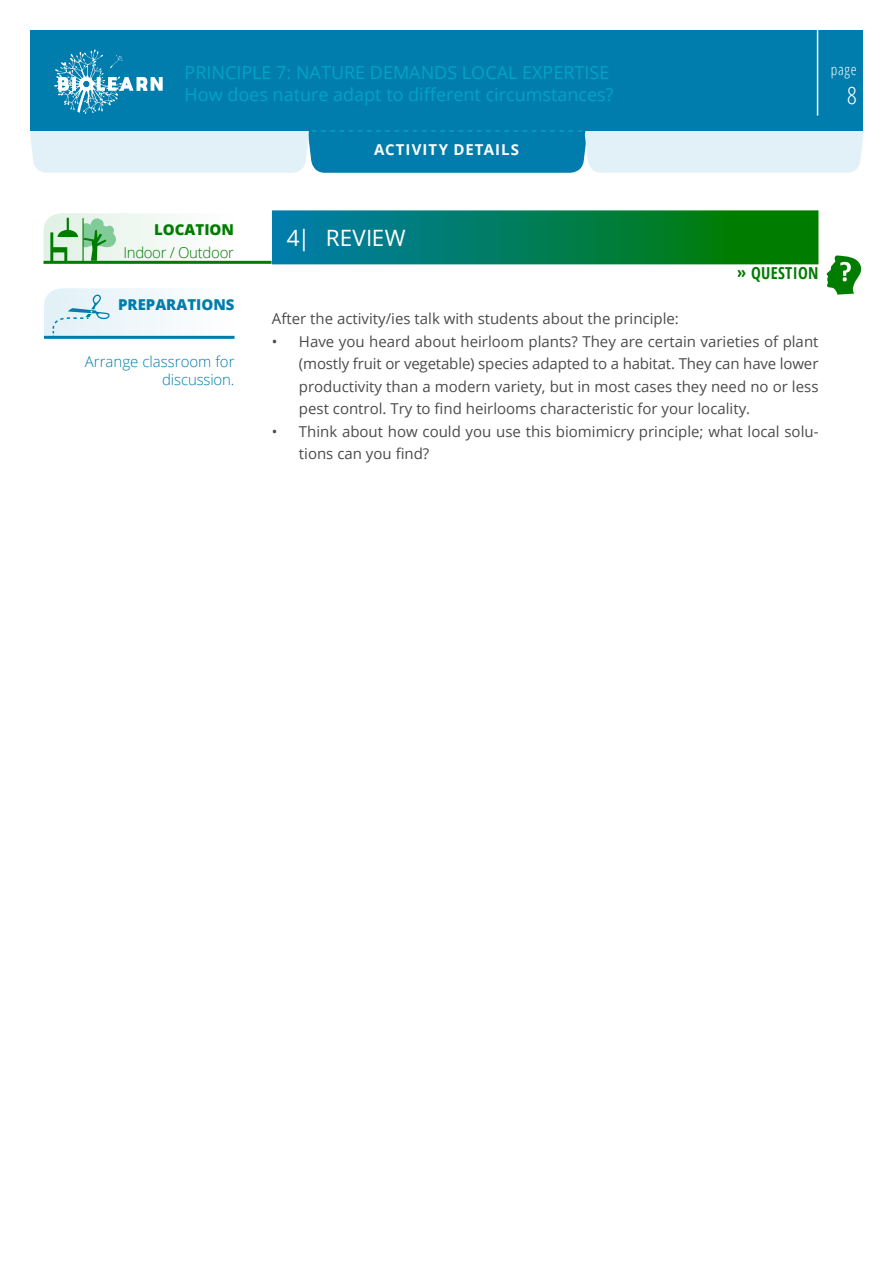
<style>
.page{position:relative;width:893px;height:1263px;background:#fff}
.page>*{position:absolute;margin:0;border:0;box-sizing:border-box;transform-origin:0 0}
.t1{font:300 condensed 24px "Open Sans";color:#fff}
.t2{font:22.5px "Open Sans";color:#fff}
.t3{font:18px/22.5px "Open Sans";color:#00a4c5}
.t4{font:700 condensed 16.5px "Open Sans";letter-spacing:.02em;color:#007d00}
.t5{font:15px/22.5px "Open Sans";color:#4b4b4b;text-align:justify}
.t6{font:300 15px/18px "Open Sans";color:#007dac;text-align:right}
.t7{font:700 15px "Open Sans";letter-spacing:.075em;color:#fff}
.t8{font:300 15px "Open Sans";letter-spacing:-.02em;color:#007d00}
.t9{font:800 15px "Open Sans";color:#007dac}
.t10{font:800 15px "Open Sans";color:#007d00}
.t11{font:300 condensed 15px "Open Sans";color:#fff}
</style>
<div class="page">
<div style="left:30px;top:30px;width:833px;height:100px;background:#007dac"></div>
<svg style="left:54px;top:49px;width:109px;height:65px"></svg>
<hr style="left:817px;top:30px;width:1px;height:86px;background:#fff">
<svg style="left:30px;top:130px;width:833px;height:43px;background:#94c9dd"></svg>
<div style="left:272px;top:210px;width:546px;height:54px;background:linear-gradient(to right,#007daf,#007d00)"></div>
<svg style="left:826px;top:255px;width:36px;height:40px"></svg>
<hr style="left:44px;top:336px;width:191px;height:3px;background:#007dac">
<svg style="left:44px;top:288px;width:191px;height:50px"></svg>
<svg style="left:44px;top:213px;width:190px;height:48px"></svg>
<hr style="left:82px;top:218px;width:2px;height:44px;background:#007d00">
<hr style="left:44px;top:261px;width:228px;height:3px;background:#007d00">
<p class="t3" style="left:184px;top:61px;width:430px">PRINCIPLE 7: NATURE DEMANDS LOCAL EXPERTISE<br>How does nature adapt to different circumstances?</p>
<p class="t7" style="left:374px;top:138px;width:147px">ACTIVITY DETAILS</p>
<p class="t11" style="left:831px;top:59px;width:27px">page</p>
<h1 class="t1" style="left:847px;top:79px;width:11px">8</h1>
<p class="t10" style="left:154px;top:218px;width:81px">LOCATION</p>
<p class="t8" style="left:123px;top:242px;width:112px">Indoor / Outdoor</p>
<p class="t9" style="left:118px;top:293px;width:118px">PREPARATIONS</p>
<p class="t6" style="left:85px;top:352px;width:151px">Arrange classroom for discussion.</p>
<h2 class="t2" style="left:287px;top:223px;width:120px">4| REVIEW</h2>
<p class="t4" style="left:737px;top:262px;width:83px">» QUESTION</p>
<p class="t5" style="left:272px;top:307px;width:409px">After the activity/ies talk with students about the principle:</p>
<p class="t5" style="left:299px;top:330px;width:521px;text-indent:-27px">• Have you heard about heirloom plants? They are certain varieties of plant (mostly fruit or vegetable) species adapted to a habitat. They can have lower productivity than a modern variety, but in most cases they need no or less pest control. Try to find heirlooms characteristic for your locality.</p>
<p class="t5" style="left:299px;top:420px;width:521px;text-indent:-27px">• Think about how could you use this biomimicry principle; what local solu&shy;tions can you find?</p>
</div>
